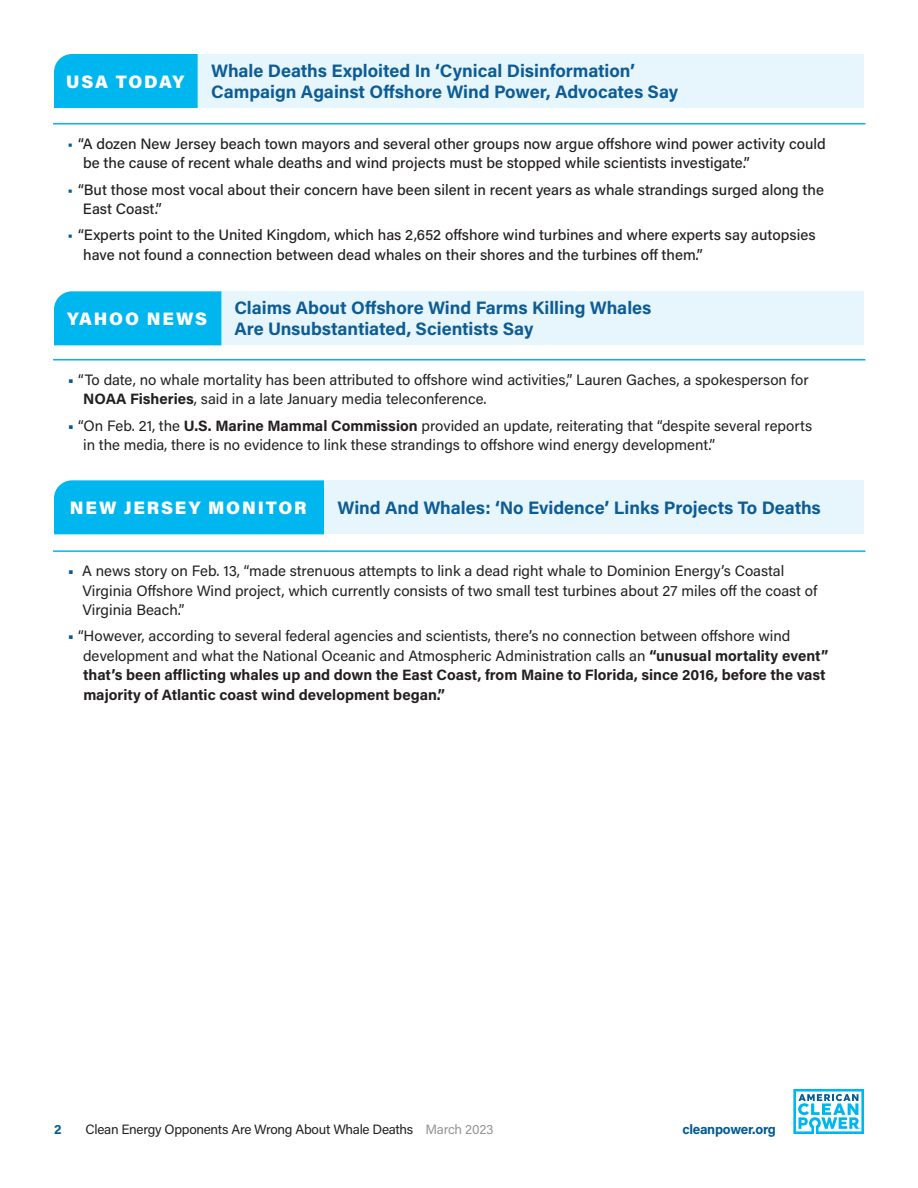
<style>
.page{position:relative;width:918px;height:1188px;background:#fff}
.page>*{position:absolute;margin:0;border:0;box-sizing:border-box;transform-origin:0 0}
.Paragraph_Style_1{font:700 18px/21px "Acumin Pro";color:#0d5c95}
.Paragraph_Style_1-2{font:900 18px "Acumin Pro";letter-spacing:.1em;color:#fff}
.t1{font:15px/19.5px "Acumin Pro";color:#231f20}
.t2{font:500 15px/19.5px "Acumin Pro";color:#231f20}
.t3{font:13.5px "Acumin Pro";letter-spacing:-.02em;color:#231f20}
.t4{font:700 13.5px "Acumin Pro";letter-spacing:-.02em;color:#005a93}
.s1{color:#005a93}
.s2{font-weight:700;color:#005a93}
.s3{font-weight:700}
.s4{color:#939598}
</style>
<div class="page">
<svg style="left:793px;top:1089px;width:71px;height:45px"></svg>
<hr style="left:53px;top:123px;width:812px;height:1px;background:#00b6ef">
<hr style="left:53px;top:359px;width:812px;height:2px;background:#00b6ef">
<hr style="left:53px;top:550px;width:812px;height:2px;background:#00b6ef">
<div style="left:198px;top:54px;width:666px;height:54px;background:#e7f6fd"></div>
<div style="left:54px;top:54px;width:144px;height:54px;background:#00b6ef"></div>
<div style="left:221px;top:292px;width:643px;height:53px;background:#e7f6fd"></div>
<div style="left:54px;top:291px;width:167px;height:54px;background:#00b6ef"></div>
<div style="left:324px;top:481px;width:540px;height:53px;background:#e7f6fd"></div>
<div style="left:54px;top:480px;width:270px;height:54px;background:#00b6ef"></div>
<p class="Paragraph_Style_1-2" style="left:66px;top:69px;width:120px">USA TODAY</p>
<p class="Paragraph_Style_1" style="left:211px;top:60px;width:469px">Whale Deaths Exploited In ‘Cynical Disinformation’<br>Campaign Against Offshore Wind Power, Advocates Say</p>
<p class="t2" style="left:83px;top:133px;width:744px;text-indent:-16px"><span class="s1">•</span> “A dozen New Jersey beach town mayors and several other groups now argue offshore wind power activity could be the cause of recent whale deaths and wind projects must be stopped while scientists investigate.”</p>
<p class="t2" style="left:83px;top:179px;width:743px;text-indent:-15px"><span class="s1">•</span> “But those most vocal about their concern have been silent in recent years as whale strandings surged along the<br>East Coast.”</p>
<p class="t2" style="left:83px;top:225px;width:734px;text-indent:-16px"><span class="s1">•</span> “Experts point to the United Kingdom, which has 2,652 offshore wind turbines and where experts say autopsies have not found a connection between dead whales on their shores and the turbines off them.”</p>
<p class="Paragraph_Style_1-2" style="left:67px;top:306px;width:142px">YAHOO NEWS</p>
<p class="Paragraph_Style_1" style="left:234px;top:297px;width:419px">Claims About Offshore Wind Farms Killing Whales<br>Are Unsubstantiated, Scientists Say</p>
<p class="t1" style="left:83px;top:369px;width:727px;text-indent:-15px"><span class="s2">•</span> “To date, no whale mortality has been attributed to offshore wind activities,” Lauren Gaches, a spokesperson for<br><span class="s3">NOAA Fisheries</span>, said in a late January media teleconference.</p>
<p class="t1" style="left:83px;top:415px;width:731px;text-indent:-15px"><span class="s2">•</span> “On Feb. 21, the <span class="s3">U.S. Marine Mammal Commission</span> provided an update, reiterating that “despite several reports in the media, there is no evidence to link these strandings to offshore wind energy development.”</p>
<p class="Paragraph_Style_1-2" style="left:70px;top:495px;width:238px">NEW JERSEY MONITOR</p>
<p class="Paragraph_Style_1" style="left:338px;top:496px;width:485px">Wind And Whales: ‘No Evidence’ Links Projects To Deaths</p>
<p class="t1" style="left:82px;top:561px;width:736px;text-indent:-15px"><span class="s2">•</span> A news story on Feb. 13, “made strenuous attempts to link a dead right whale to Dominion Energy’s Coastal<br>Virginia Offshore Wind project, which currently consists of two small test turbines about 27 miles off the coast of<br>Virginia Beach.”</p>
<p class="t1" style="left:83px;top:626px;width:747px;text-indent:-15px"><span class="s2">•</span> “However, according to several federal agencies and scientists, there’s no connection between offshore wind development and what the National Oceanic and Atmospheric Administration calls an <span class="s3">“unusual mortality event” that’s been afflicting whales up and down the East Coast, from Maine to Florida, since 2016, before the vast majority of Atlantic coast wind development began.”</span></p>
<p class="t4" style="left:54px;top:1120px;width:9px">2</p>
<p class="t3" style="left:85px;top:1120px;width:410px">Clean Energy Opponents Are Wrong About Whale Deaths <span class="s4">March 2023</span></p>
<p class="t4" style="left:682px;top:1120px;width:95px">cleanpower.org</p>
</div>
